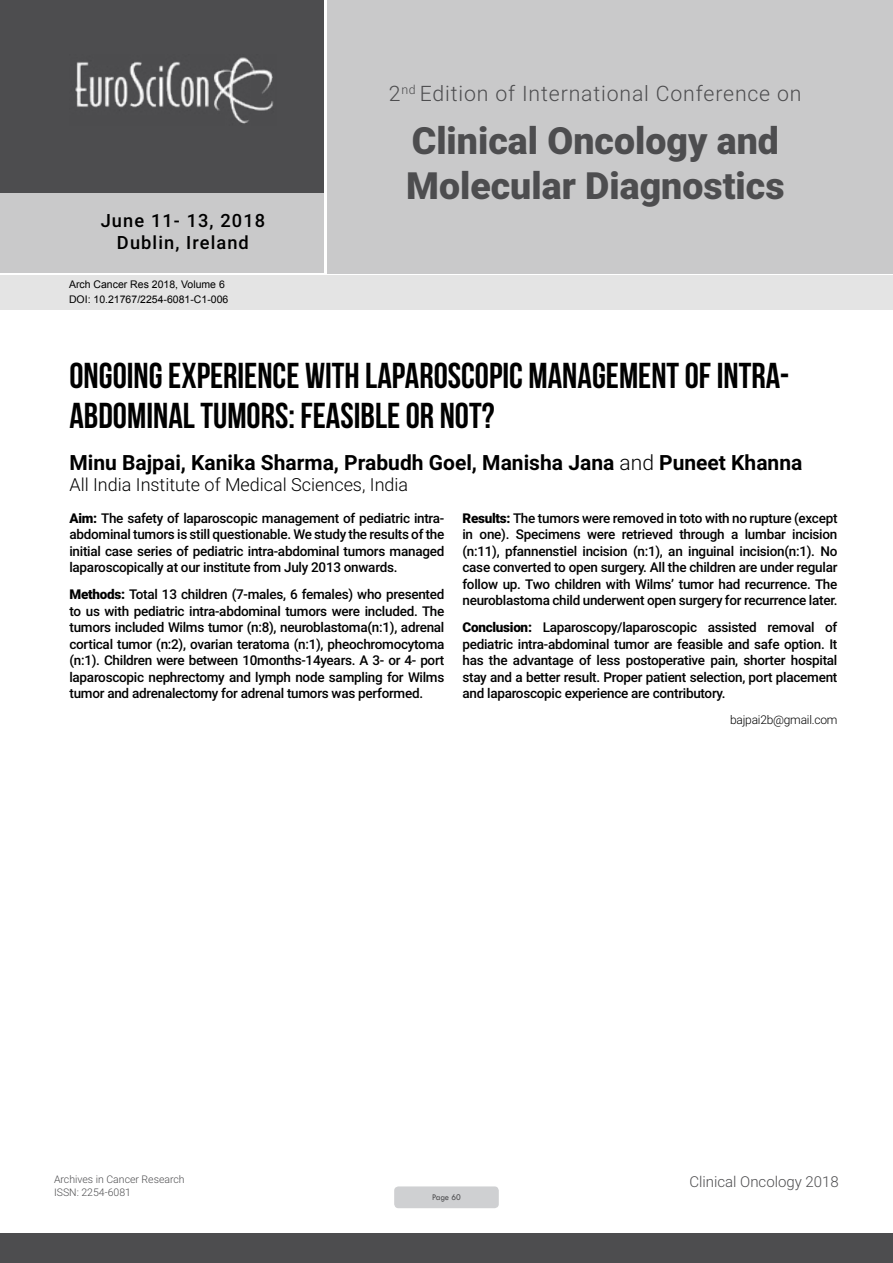
<style>
.page{position:relative;width:893px;height:1263px;background:#fff}
.page>*{position:absolute;margin:0;border:0;box-sizing:border-box;transform-origin:0 0}
.t1{font:900 37.5px/45px "Roboto";color:#4d4d4f}
.t2{font:36px/39.6px "Bebas Neue";color:#000}
.t3{font:300 21.3px "Roboto";letter-spacing:.04em;color:#4d4d4f}
.t4{font:700 21px "Roboto";color:#000}
.t5{font:500 18.3px/21.9px "Roboto";letter-spacing:.06em;color:#000;text-align:center}
.t6{font:300 18px "Roboto";color:#000}
.t7{font:300 15px "Roboto";color:#4d4d4f}
.t8{font:500 13.5px/16.5px "Roboto";letter-spacing:-.02em;color:#000;text-align:justify}
.t9{font:300 12px "Roboto";letter-spacing:-.02em;color:#000}
.t10{font:10.5px/14.4px "Arial";color:#000}
.t11{font:300 10.5px "Roboto";color:#4d4d4f}
.t12{font:9px "Tw Cen";letter-spacing:-.02em;color:#4d4d4f;scale:.95 1}
.s1{font-weight:300}
.s2{font-weight:900}
</style>
<div class="page">
<div style="left:0;top:0;width:323px;height:193px;background:#4d4d4f"></div>
<div style="left:1px;top:193px;width:323px;height:80px;background:#c9c9ca"></div>
<div style="left:327px;top:0;width:566px;height:273px;background:#c9c9ca"></div>
<img style="left:75px;top:57px;width:199px;height:67px">
<div style="left:0;top:1233px;width:893px;height:30px;background:#4d4d4f"></div>
<div style="left:1px;top:275px;width:892px;height:35px;background:#e4e4e4"></div>
<div style="left:394px;top:1186px;width:105px;height:22px;background:#cfd0d2;border-radius:4px"></div>
<h3 class="t5" style="left:101px;top:209px;width:166px">June 11- 13, 2018<br>Dublin, Ireland</h3>
<p class="t10" style="left:69px;top:278px;width:161px">Arch Cancer Res 2018, Volume 6<br>DOI: 10.21767/2254-6081-C1-006</p>
<h3 class="t3" style="left:389px;top:78px;width:414px">2<sup>nd</sup> Edition of International Conference on</h3>
<h1 class="t1" style="left:406px;top:117px;width:380px">Clinical Oncology and<br>Molecular Diagnostics</h1>
<h2 class="t2" style="left:69px;top:356px;width:722px">ONGOING EXPERIENCE WITH LAPAROSCOPIC MANAGEMENT OF INTRA-<br>ABDOMINAL TUMORS: FEASIBLE OR NOT?</h2>
<h3 class="t4" style="left:69px;top:447px;width:734px">Minu Bajpai, Kanika Sharma, Prabudh Goel, Manisha Jana <span class="s1">and</span> Puneet Khanna</h3>
<h3 class="t6" style="left:69px;top:472px;width:340px">All India Institute of Medical Sciences, India</h3>
<p class="t8" style="left:69px;top:509px;width:376px"><span class="s2">Aim:</span> The safety of laparoscopic management of pediatric intra&shy;abdominal tumors is still questionable. We study the results of the initial case series of pediatric intra-abdominal tumors managed laparoscopically at our institute from July 2013 onwards.</p>
<p class="t8" style="left:69px;top:586px;width:376px"><span class="s2">Methods:</span> Total 13 children (7-males, 6 females) who presented to us with pediatric intra-abdominal tumors were included. The tumors included Wilms tumor (n:8), neuroblastoma(n:1), adrenal cortical tumor (n:2), ovarian teratoma (n:1), pheochromocytoma (n:1). Children were between 10months-14years. A 3- or 4- port laparoscopic nephrectomy and lymph node sampling for Wilms tumor and adrenalectomy for adrenal tumors was performed.</p>
<p class="t8" style="left:462px;top:509px;width:377px"><span class="s2">Results:</span> The tumors were removed in toto with no rupture (except in one). Specimens were retrieved through a lumbar incision (n:11), pfannenstiel incision (n:1), an inguinal incision(n:1). No case converted to open surgery. All the children are under regular follow up. Two children with Wilms’ tumor had recurrence. The neuroblastoma child underwent open surgery for recurrence later.</p>
<p class="t8" style="left:462px;top:619px;width:376px"><span class="s2">Conclusion:</span> Laparoscopy/laparoscopic assisted removal of pediatric intra-abdominal tumor are feasible and safe option. It has the advantage of less postoperative pain, shorter hospital stay and a better result. Proper patient selection, port placement and laparoscopic experience are contributory.</p>
<p class="t9" style="left:730px;top:711px;width:109px">bajpai2b@gmail.com</p>
<p class="t11" style="left:54px;top:1172px;width:132px">Archives in Cancer Research</p>
<p class="t7" style="left:689px;top:1171px;width:151px">Clinical Oncology 2018</p>
<p class="t11" style="left:54px;top:1185px;width:78px">ISSN: 2254-6081</p>
<p class="t12" style="left:432px;top:1192px;width:32px">Page 60</p>
</div>
